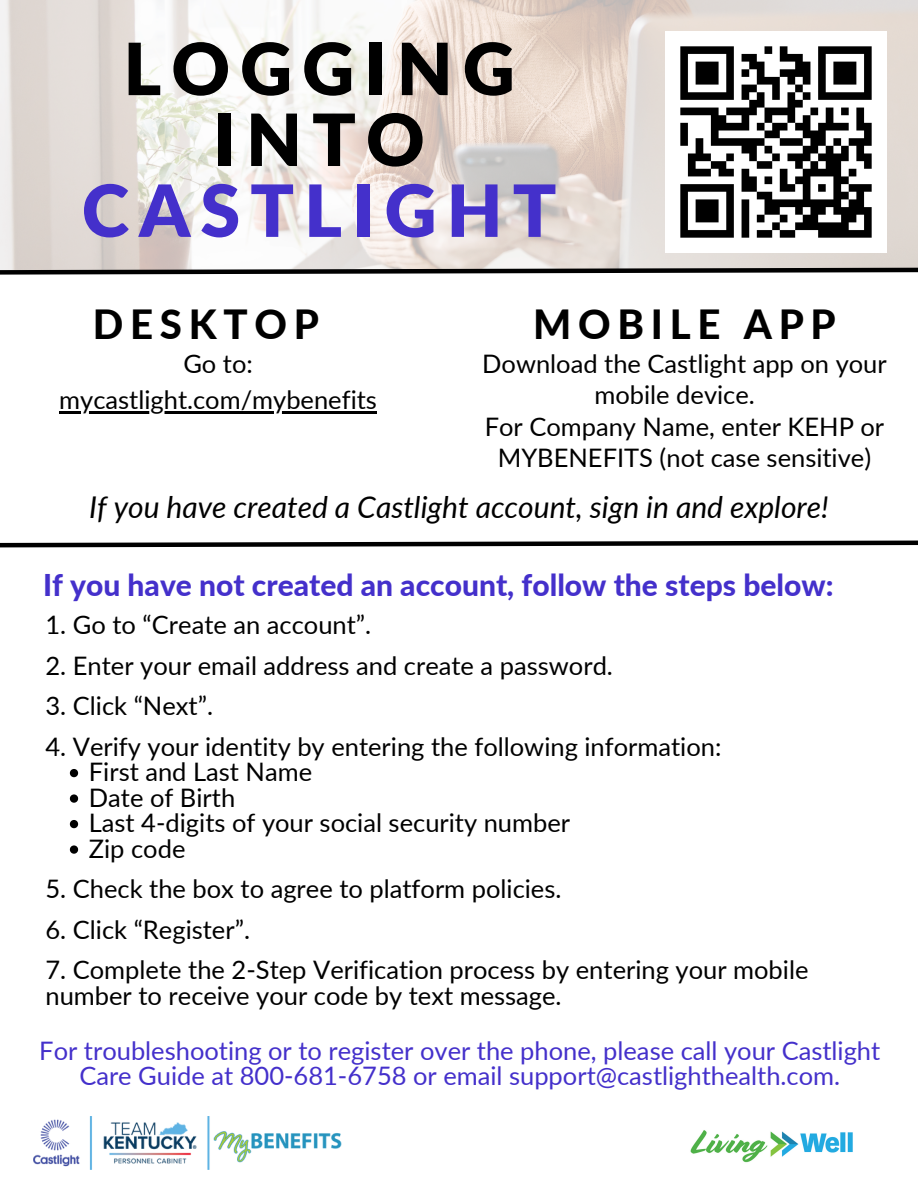
<style>
.page{position:relative;width:918px;height:1188px;background:#fff}
.page>*{position:absolute;margin:0;border:0;box-sizing:border-box;transform-origin:0 0}
.t1{font:900 72px/70.8px "Lato";letter-spacing:.14em;color:#000;text-align:center}
.t2{font:800 40.2px "Lato";letter-spacing:.17em;color:#000}
.t3{font:italic 30px "Lato";color:#000}
.t4{font:800 30px "Lato";color:#4430cb}
.t5{font:25.5px/31.5px "Lato";color:#000}
.t6{font:25.5px/24.8px "Lato";color:#4430cb;text-align:center}
.s1{color:#4430cb}
</style>
<div class="page">
<img style="left:0;top:0;width:918px;height:265px">
<img style="left:690px;top:1130px;width:163px;height:33px">
<img style="left:33px;top:1117px;width:308px;height:53px">
<img style="left:666px;top:32px;width:220px;height:220px">
<hr style="left:59px;top:411px;width:318px;height:2px;background:#000">
<svg style="left:70px;top:769px;width:8px;height:8px"></svg>
<svg style="left:70px;top:794px;width:8px;height:9px"></svg>
<svg style="left:70px;top:820px;width:8px;height:8px"></svg>
<svg style="left:70px;top:845px;width:8px;height:9px"></svg>
<svg style="left:0;top:265px;width:918px;height:10px"></svg>
<svg style="left:0;top:540px;width:918px;height:8px"></svg>
<p class="t1" style="left:82px;top:32px;width:476px">LOGGING<br>INTO<br><span class="s1">CASTLIGHT</span></p>
<h1 class="t2" style="left:93px;top:300px;width:228px">DESKTOP</h1>
<p class="t5" style="left:183px;top:347px;width:71px">Go to:</p>
<p class="t5" style="left:59px;top:383px;width:319px">mycastlight.com/mybenefits</p>
<h2 class="t2" style="left:533px;top:300px;width:304px">MOBILE APP</h2>
<p class="t5" style="left:594px;top:347px;width:294px;text-indent:-112px">Download the Castlight app on your mobile device.</p>
<p class="t5" style="left:485px;top:410px;width:401px;text-align:center">For Company Name, enter KEHP or<br>MYBENEFITS (not case sensitive)</p>
<p class="t3" style="left:89px;top:488px;width:741px">If you have created a Castlight account, sign in and explore!</p>
<p class="t4" style="left:43px;top:566px;width:792px">If you have not created an account, follow the steps below:</p>
<p class="t5" style="left:45px;top:609px;width:327px">1. Go to “Create an account”.</p>
<p class="t5" style="left:45px;top:649px;width:569px">2. Enter your email address and create a password.</p>
<h4 class="t5" style="left:45px;top:690px;width:169px">3. Click “Next”.</h4>
<p class="t5" style="left:45px;top:730px;width:677px">4. Verify your identity by entering the following information:</p>
<h3 class="t5" style="left:89px;top:756px;width:225px">First and Last Name</h3>
<p class="t5" style="left:89px;top:781px;width:148px">Date of Birth</p>
<p class="t5" style="left:89px;top:807px;width:483px">Last 4-digits of your social security number</p>
<p class="t5" style="left:89px;top:832px;width:98px">Zip code</p>
<p class="t5" style="left:45px;top:873px;width:518px">5. Check the box to agree to platform policies.</p>
<p class="t5" style="left:45px;top:913px;width:206px">6. Click “Register”.</p>
<p class="t5" style="left:45px;top:957px;width:765px;line-height:25.5px">7. Complete the 2-Step Verification process by entering your mobile number to receive your code by text message.</p>
<h2 class="t6" style="left:39px;top:1038px;width:843px">For troubleshooting or to register over the phone, please call your Castlight<br>Care Guide at 800-681-6758 or email support@castlighthealth.com.</h2>
</div>
